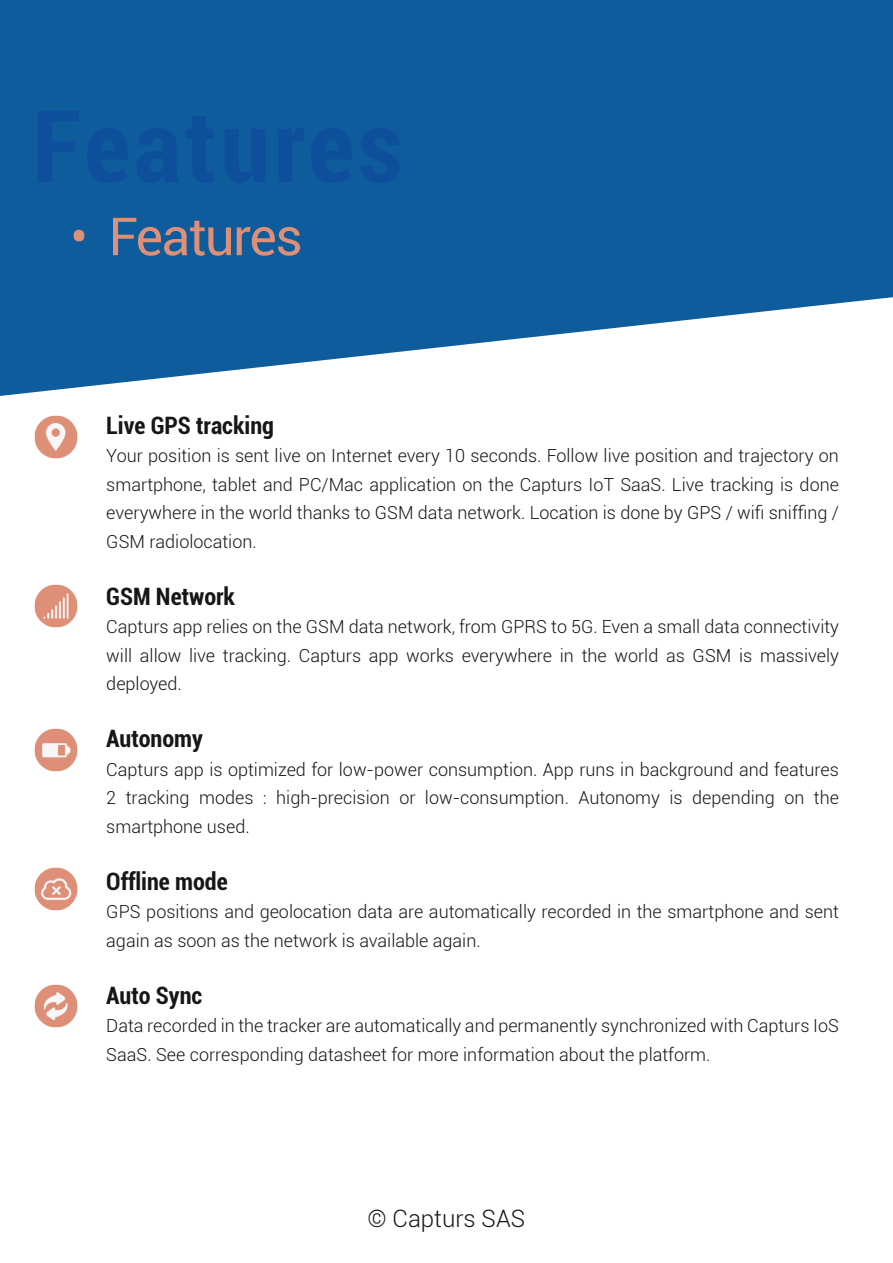
<style>
.page{position:relative;width:893px;height:1263px;background:#fff}
.page>*{position:absolute;margin:0;border:0;box-sizing:border-box;transform-origin:0 0}
.t1{font:52.5px "Roboto";letter-spacing:-.03em;color:#dd9077}
.t2{font:700 condensed 24px "Roboto";color:#161616}
.t3{font:300 24px "Roboto";color:#161616}
.t4{font:300 18px/28.5px "Roboto";color:#161616;text-align:justify}
</style>
<div class="page">
<svg style="left:0;top:0;width:893px;height:396px;background:#2c70a8"></svg>
<img style="left:35px;top:728px;width:43px;height:43px">
<img style="left:35px;top:416px;width:43px;height:43px">
<img style="left:35px;top:984px;width:43px;height:43px">
<img style="left:35px;top:585px;width:43px;height:43px">
<img style="left:35px;top:867px;width:43px;height:43px">
<p class="t1" style="left:70px;top:200px;width:234px">• Features</p>
<p class="t2" style="left:106px;top:408px;width:169px">Live GPS tracking</p>
<p class="t4" style="left:106px;top:441px;width:734px">Your position is sent live on Internet every 10 seconds. Follow live position and trajectory on smartphone, tablet and PC/Mac application on the Capturs IoT SaaS. Live tracking is done everywhere in the world thanks to GSM data network. Location is done by GPS / wifi sniffing / GSM radiolocation.</p>
<p class="t2" style="left:106px;top:579px;width:130px">GSM Network</p>
<p class="t4" style="left:106px;top:612px;width:734px">Capturs app relies on the GSM data network, from GPRS to 5G. Even a small data connectivity will allow live tracking. Capturs app works everywhere in the world as GSM is massively deployed.</p>
<p class="t2" style="left:106px;top:722px;width:98px">Autonomy</p>
<p class="t4" style="left:106px;top:754px;width:734px">Capturs app is optimized for low-power consumption. App runs in background and features 2 tracking modes : high-precision or low-consumption. Autonomy is depending on the smartphone used.</p>
<p class="t2" style="left:106px;top:864px;width:123px">Off line mode</p>
<p class="t4" style="left:106px;top:897px;width:734px">GPS positions and geolocation data are automatically recorded in the smartphone and sent again as soon as the network is available again.</p>
<p class="t2" style="left:106px;top:978px;width:97px">Auto Sync</p>
<p class="t4" style="left:106px;top:1011px;width:734px">Data recorded in the tracker are automatically and permanently synchronized with Capturs IoS<br>SaaS. See corresponding datasheet for more information about the platform.</p>
<p class="t3" style="left:368px;top:1202px;width:159px">© Capturs SAS</p>
</div>
